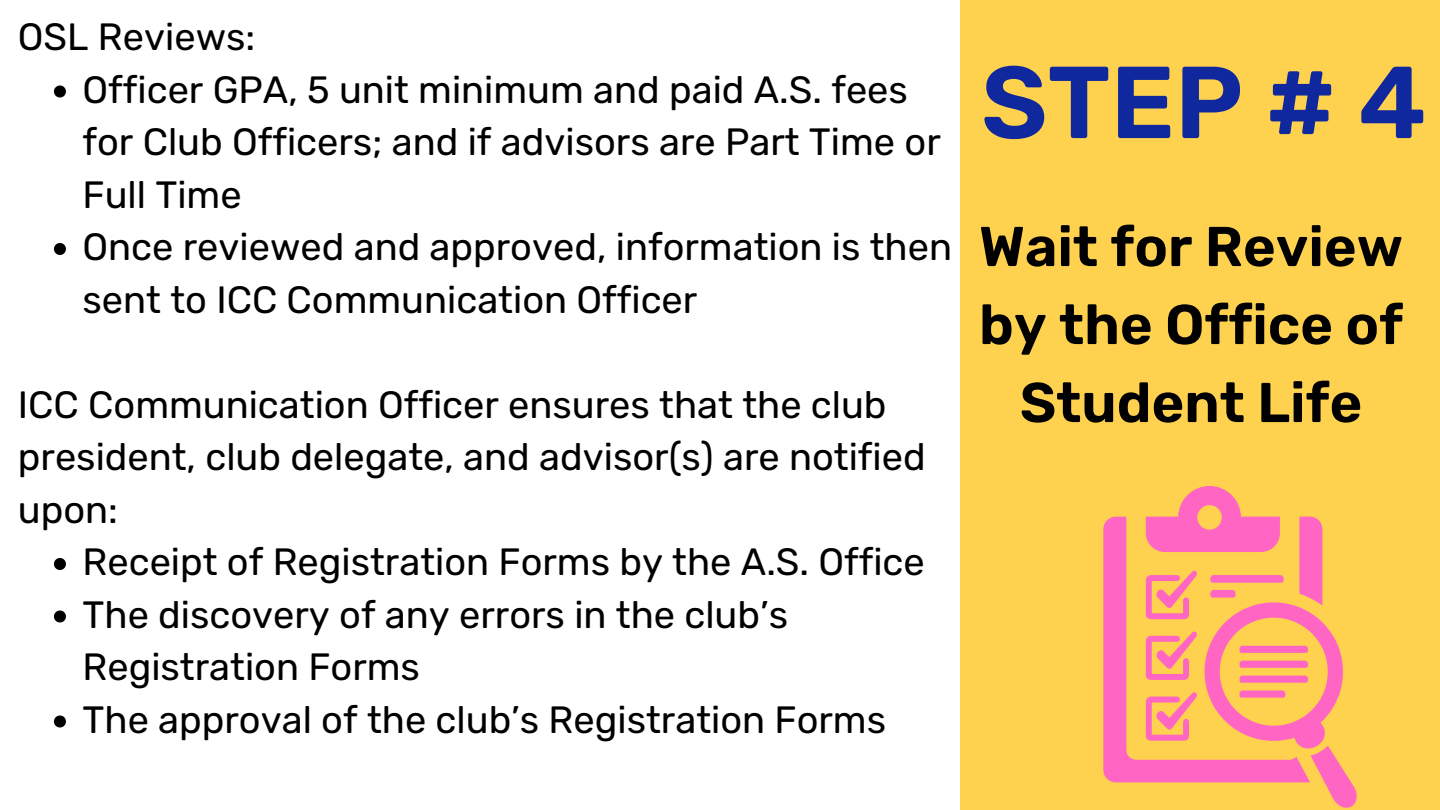
<style>
.page{position:relative;width:1440px;height:810px;background:#fff}
.page>*{position:absolute;margin:0;border:0;box-sizing:border-box;transform-origin:0 0}
.t1{font:600 102px "Rubik";color:#10289e}
.t2{font:600 56px/78px "Rubik";color:#000;text-align:center}
.t3{font:38px/52.5px "Rubik";color:#000}
</style>
<div class="page">
<div style="left:960px;top:0;width:480px;height:810px;background:#fed14f"></div>
<svg style="left:1103px;top:517px;width:219px;height:265px"></svg>
<svg style="left:1146px;top:486px;width:134px;height:66px"></svg>
<svg style="left:1146px;top:569px;width:211px;height:239px"></svg>
<svg style="left:54px;top:86px;width:12px;height:12px"></svg>
<svg style="left:54px;top:243px;width:12px;height:12px"></svg>
<svg style="left:54px;top:558px;width:12px;height:12px"></svg>
<svg style="left:54px;top:610px;width:12px;height:12px"></svg>
<svg style="left:54px;top:716px;width:12px;height:12px"></svg>
<p class="t3" style="left:18px;top:11px;width:239px">OSL Reviews:</p>
<p class="t3" style="left:83px;top:63px;width:860px">Officer GPA, 5 unit minimum and paid A.S. fees for Club Officers; and if advisors are Part Time or<br>Full Time</p>
<p class="t3" style="left:83px;top:221px;width:871px">Once reviewed and approved, information is then sent to ICC Communication Officer</p>
<p class="t3" style="left:18px;top:378px;width:909px">ICC Communication Officer ensures that the club president, club delegate, and advisor(s) are notified upon:</p>
<p class="t3" style="left:83px;top:536px;width:844px">Receipt of Registration Forms by the A.S. Office</p>
<p class="t3" style="left:83px;top:588px;width:707px">The discovery of any errors in the club’s<br>Registration Forms</p>
<p class="t3" style="left:83px;top:693px;width:805px">The approval of the club’s Registration Forms</p>
<p class="t1" style="left:981px;top:43px;width:447px">STEP # 4</p>
<p class="t2" style="left:979px;top:208px;width:426px">Wait for Review by the Office of<br>Student Life</p>
</div>
